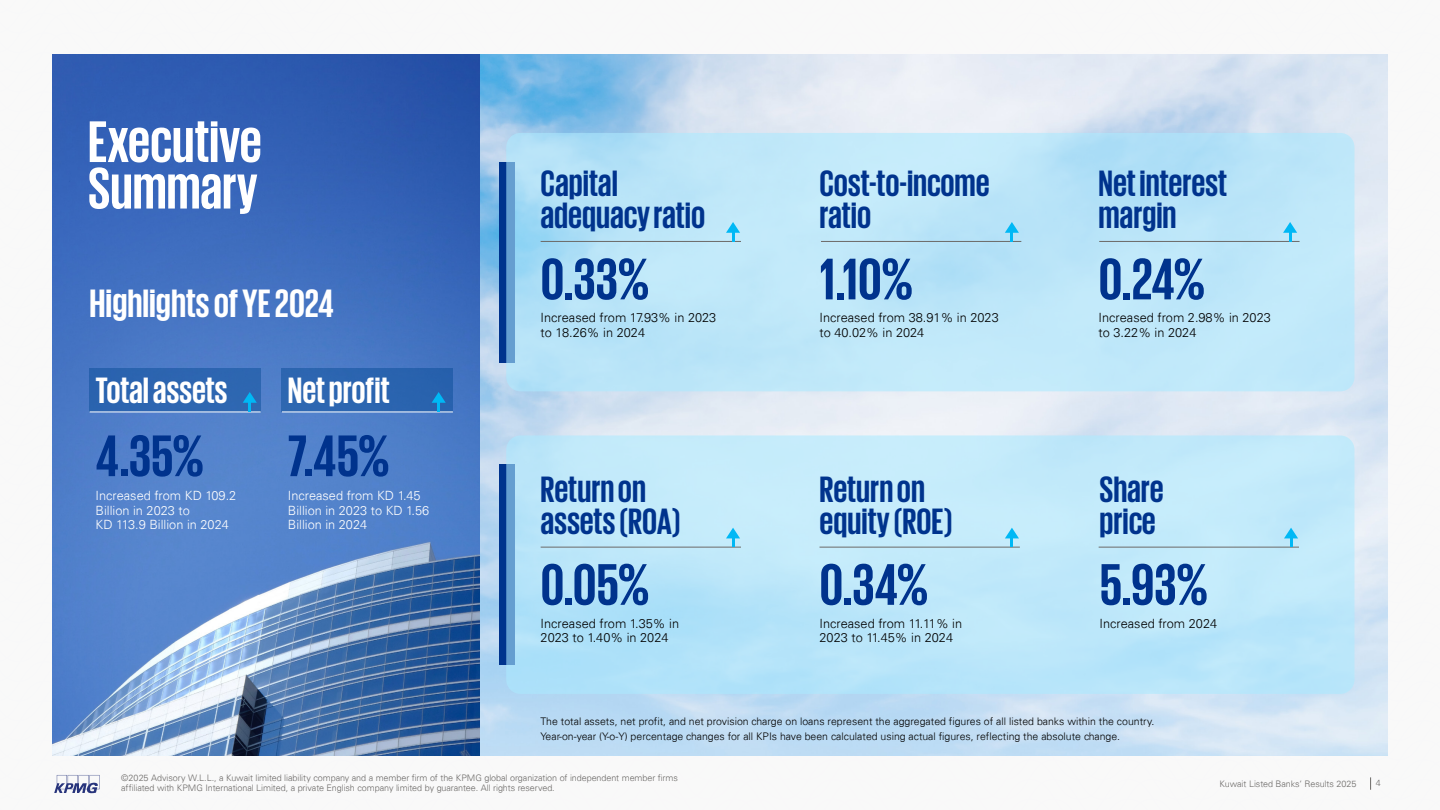
<style>
.page{position:relative;width:1440px;height:810px;background:#fff}
.page>*{position:absolute;margin:0;border:0;box-sizing:border-box;transform-origin:0 0}
.t1{font:700 60px "KPMG";color:#00338d}
.t2{font:700 60px/46.5px "KPMG";color:#fff}
.t3{font:700 40.5px "KPMG";color:#fff}
.t4{font:700 37.5px/32.2px "KPMG";color:#00338d}
.t5{font:700 37.5px "KPMG";letter-spacing:-.005em;color:#fff}
.t6{font:300 12.75px/14.2px "Univers 45";color:#000}
.t7{font:300 12.75px/14.2px "Univers 45";color:#fff}
.t8{font:300 10.5px/15px "Univers 45";color:#000}
.t9{font:300 9px/10.5px "Univers 45";letter-spacing:-.01em;color:#6c6a68}
</style>
<div class="page">
<svg style="left:1370px;top:777px;width:1px;height:13px"></svg>
<svg style="left:54px;top:775px;width:46px;height:18px"></svg>
<img style="left:52px;top:54px;width:1335px;height:702px">
<div style="left:90px;top:368px;width:171px;height:44px;background:#2d65b0"></div>
<hr style="left:90px;top:412px;width:171px;height:1px;background:#fff">
<svg style="left:243px;top:392px;width:14px;height:20px"></svg>
<div style="left:282px;top:368px;width:171px;height:44px;background:#2b65b0"></div>
<hr style="left:282px;top:412px;width:171px;height:1px;background:#fff">
<svg style="left:432px;top:392px;width:14px;height:20px"></svg>
<div style="left:499px;top:162px;width:16px;height:200px;background:#00338d"></div>
<svg style="left:506px;top:133px;width:848px;height:258px;background:#bbe5f8"></svg>
<div style="left:499px;top:464px;width:16px;height:201px;background:#00338d"></div>
<hr style="left:821px;top:241px;width:200px;height:1px;background:#6c6a68">
<svg style="left:1005px;top:222px;width:14px;height:20px"></svg>
<hr style="left:541px;top:241px;width:200px;height:1px;background:#6c6a68">
<svg style="left:726px;top:222px;width:14px;height:20px"></svg>
<hr style="left:1099px;top:241px;width:201px;height:1px;background:#6c6a68">
<svg style="left:1283px;top:222px;width:14px;height:20px"></svg>
<div style="left:506px;top:435px;width:848px;height:259px;background:linear-gradient(to bottom,#c7ecfb,#b3e3f9);border-radius:14px"></div>
<hr style="left:1099px;top:547px;width:200px;height:1px;background:#6c6a68">
<svg style="left:1284px;top:528px;width:14px;height:19px"></svg>
<hr style="left:820px;top:547px;width:200px;height:1px;background:#6c6a68">
<svg style="left:1005px;top:528px;width:14px;height:19px"></svg>
<hr style="left:541px;top:547px;width:200px;height:1px;background:#6c6a68">
<svg style="left:726px;top:528px;width:14px;height:19px"></svg>
<h1 class="t2" style="left:88px;top:117px;width:175px">Executive<br>Summary</h1>
<h2 class="t3" style="left:90px;top:283px;width:246px">Highlights of YE 2024</h2>
<h3 class="t5" style="left:96px;top:372px;width:134px">Total assets</h3>
<h1 class="t1" style="left:96px;top:426px;width:110px">4.35%</h1>
<h3 class="t7" style="left:96px;top:489px;width:142px">Increased from KD 109.2<br>Billion in 2023 to<br>KD 113.9 Billion in 2024</h3>
<h3 class="t5" style="left:288px;top:372px;width:103px">Net profit</h3>
<h1 class="t1" style="left:288px;top:426px;width:104px">7.45%</h1>
<h3 class="t7" style="left:288px;top:489px;width:143px">Increased from KD 1.45<br>Billion in 2023 to KD 1.56<br>Billion in 2024</h3>
<h3 class="t4" style="left:541px;top:166px;width:166px">Capital adequacy ratio</h3>
<h1 class="t1" style="left:541px;top:249px;width:111px">0.33%</h1>
<h3 class="t6" style="left:541px;top:311px;width:177px">Increased from 17.93% in 2023 to 18.26% in 2024</h3>
<h3 class="t4" style="left:541px;top:472px;width:142px">Return on assets (ROA)</h3>
<h1 class="t1" style="left:541px;top:554px;width:111px">0.05%</h1>
<h3 class="t6" style="left:541px;top:616px;width:140px">Increased from 1.35% in<br>2023 to 1.40% in 2024</h3>
<h3 class="t4" style="left:820px;top:166px;width:172px">Cost-to-income ratio</h3>
<h1 class="t1" style="left:820px;top:249px;width:95px">1.10%</h1>
<h3 class="t6" style="left:820px;top:311px;width:181px">Increased from 38.91% in 2023 to 40.02% in 2024</h3>
<h3 class="t4" style="left:820px;top:472px;width:135px">Return on equity (ROE)</h3>
<h1 class="t1" style="left:820px;top:554px;width:111px">0.34%</h1>
<h3 class="t6" style="left:820px;top:616px;width:144px">Increased from 11.11% in<br>2023 to 11.45% in 2024</h3>
<h3 class="t4" style="left:1099px;top:166px;width:130px">Net interest margin</h3>
<h1 class="t1" style="left:1099px;top:249px;width:108px">0.24%</h1>
<h3 class="t6" style="left:1099px;top:311px;width:174px">Increased from 2.98% in 2023 to 3.22% in 2024</h3>
<h3 class="t4" style="left:1100px;top:472px;width:66px">Share price</h3>
<h1 class="t1" style="left:1100px;top:554px;width:110px">5.93%</h1>
<h3 class="t6" style="left:1100px;top:616px;width:119px">Increased from 2024</h3>
<p class="t8" style="left:541px;top:714px;width:615px">The total assets, net profit, and net provision charge on loans represent the aggregated figures of all listed banks within the country.<br>Year-on-year (Y-o-Y) percentage changes for all KPIs have been calculated using actual figures, reflecting the absolute change.</p>
<p class="t9" style="left:121px;top:772px;width:558px">©2025 Advisory W.L.L., a Kuwait limited liability company and a member firm of the KPMG global organization of independent member firms affiliated with KPMG International Limited, a private English company limited by guarantee. All rights reserved.</p>
<p class="t9" style="left:1220px;top:778px;width:138px">Kuwait Listed Banks‘ Results 2025</p>
<p class="t9" style="left:1376px;top:778px;width:7px">4</p>
</div>
